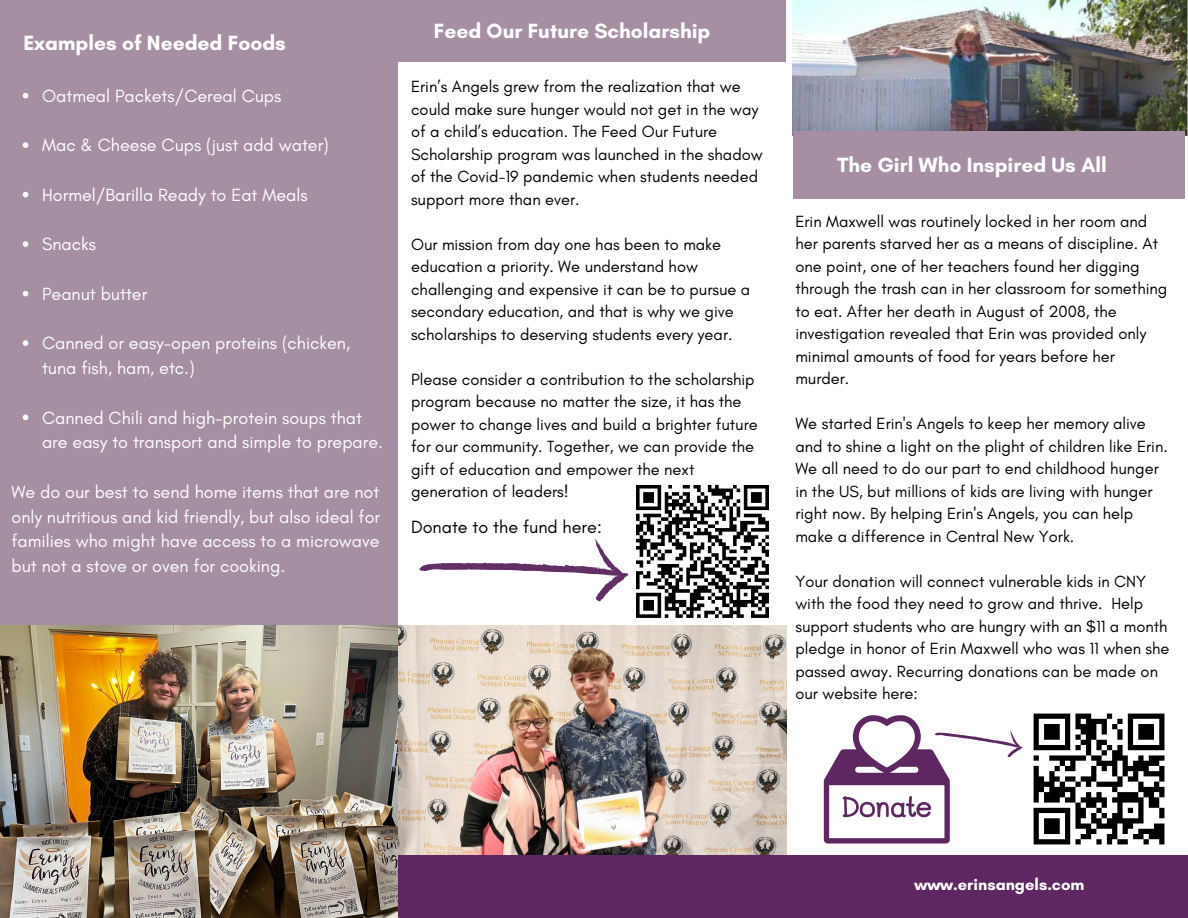
<style>
.page{position:relative;width:1188px;height:918px;background:#fff}
.page>*{position:absolute;margin:0;border:0;box-sizing:border-box;transform-origin:0 0}
.t1{font:700 21px "Glacial Indifference";color:#fff}
.t2{font:18px/24.8px "Glacial Indifference";color:#fff}
.t3{font:18px "Glacial Indifference";color:#000}
.t4{font:16.5px/22.5px "Glacial Indifference";color:#000}
.t5{font:700 16.5px "Glacial Indifference";color:#fff}
</style>
<div class="page">
<div style="left:396px;top:855px;width:792px;height:63px;background:#5e2761"></div>
<img style="left:397px;top:625px;width:389px;height:230px">
<div style="left:390px;top:0;width:396px;height:61px;background:#a68ea3"></div>
<div style="left:0;top:0;width:397px;height:918px;background:#a68ea3"></div>
<img style="left:0;top:625px;width:397px;height:293px">
<img style="left:793px;top:0;width:395px;height:136px">
<div style="left:793px;top:131px;width:391px;height:67px;background:#a68ea3"></div>
<div style="left:1034px;top:714px;width:36px;height:5px;background:#000"></div>
<div style="left:1128px;top:714px;width:36px;height:5px;background:#000"></div>
<div style="left:1044px;top:724px;width:16px;height:5px;background:#000"></div>
<div style="left:1138px;top:724px;width:16px;height:5px;background:#000"></div>
<div style="left:1044px;top:729px;width:16px;height:6px;background:#000"></div>
<div style="left:1138px;top:729px;width:16px;height:6px;background:#000"></div>
<div style="left:1044px;top:735px;width:16px;height:5px;background:#000"></div>
<div style="left:1138px;top:735px;width:16px;height:5px;background:#000"></div>
<svg style="left:1034px;top:719px;width:5px;height:26px"></svg>
<svg style="left:1159px;top:719px;width:5px;height:26px"></svg>
<div style="left:1034px;top:745px;width:36px;height:5px;background:#000"></div>
<div style="left:1128px;top:745px;width:36px;height:5px;background:#000"></div>
<div style="left:1149px;top:755px;width:15px;height:6px;background:#000"></div>
<div style="left:1133px;top:761px;width:26px;height:5px;background:#000"></div>
<div style="left:1123px;top:766px;width:26px;height:5px;background:#000"></div>
<svg style="left:1034px;top:755px;width:5px;height:21px"></svg>
<div style="left:1144px;top:771px;width:20px;height:5px;background:#000"></div>
<div style="left:1034px;top:776px;width:10px;height:6px;background:#000"></div>
<div style="left:1034px;top:782px;width:21px;height:5px;background:#000"></div>
<div style="left:1034px;top:787px;width:10px;height:5px;background:#000"></div>
<div style="left:1138px;top:787px;width:26px;height:5px;background:#000"></div>
<div style="left:1044px;top:792px;width:21px;height:5px;background:#000"></div>
<svg style="left:1049px;top:714px;width:95px;height:83px"></svg>
<div style="left:1117px;top:792px;width:21px;height:5px;background:#000"></div>
<div style="left:1144px;top:792px;width:10px;height:5px;background:#000"></div>
<svg style="left:1154px;top:766px;width:10px;height:31px"></svg>
<svg style="left:1034px;top:792px;width:5px;height:11px"></svg>
<div style="left:1044px;top:797px;width:16px;height:6px;background:#000"></div>
<div style="left:1065px;top:797px;width:10px;height:6px;background:#000"></div>
<div style="left:1081px;top:797px;width:26px;height:6px;background:#000"></div>
<div style="left:1112px;top:797px;width:32px;height:6px;background:#000"></div>
<div style="left:1149px;top:797px;width:10px;height:6px;background:#000"></div>
<div style="left:1086px;top:803px;width:10px;height:5px;background:#000"></div>
<div style="left:1149px;top:803px;width:10px;height:5px;background:#000"></div>
<div style="left:1034px;top:808px;width:36px;height:5px;background:#000"></div>
<div style="left:1075px;top:808px;width:11px;height:5px;background:#000"></div>
<div style="left:1075px;top:813px;width:11px;height:5px;background:#000"></div>
<svg style="left:1091px;top:803px;width:16px;height:15px"></svg>
<div style="left:1112px;top:813px;width:11px;height:5px;background:#000"></div>
<svg style="left:1117px;top:803px;width:27px;height:15px"></svg>
<svg style="left:1159px;top:808px;width:5px;height:10px"></svg>
<div style="left:1044px;top:818px;width:16px;height:6px;background:#000"></div>
<div style="left:1091px;top:818px;width:11px;height:6px;background:#000"></div>
<div style="left:1107px;top:818px;width:37px;height:6px;background:#000"></div>
<div style="left:1044px;top:824px;width:16px;height:5px;background:#000"></div>
<div style="left:1075px;top:824px;width:16px;height:5px;background:#000"></div>
<div style="left:1096px;top:824px;width:21px;height:5px;background:#000"></div>
<div style="left:1123px;top:824px;width:10px;height:5px;background:#000"></div>
<div style="left:1154px;top:824px;width:10px;height:5px;background:#000"></div>
<div style="left:1044px;top:829px;width:16px;height:5px;background:#000"></div>
<div style="left:1086px;top:829px;width:10px;height:5px;background:#000"></div>
<svg style="left:1123px;top:829px;width:5px;height:5px"></svg>
<div style="left:1138px;top:829px;width:26px;height:5px;background:#000"></div>
<svg style="left:1034px;top:813px;width:5px;height:26px"></svg>
<div style="left:1081px;top:834px;width:10px;height:5px;background:#000"></div>
<div style="left:1133px;top:834px;width:11px;height:5px;background:#000"></div>
<div style="left:1149px;top:834px;width:15px;height:5px;background:#000"></div>
<div style="left:1034px;top:839px;width:36px;height:5px;background:#000"></div>
<svg style="left:1065px;top:803px;width:16px;height:41px"></svg>
<svg style="left:1096px;top:829px;width:21px;height:15px"></svg>
<div style="left:1117px;top:839px;width:11px;height:5px;background:#000"></div>
<svg style="left:1144px;top:839px;width:5px;height:5px"></svg>
<svg style="left:1159px;top:839px;width:5px;height:5px"></svg>
<svg style="left:824px;top:715px;width:199px;height:129px"></svg>
<svg style="left:419px;top:484px;width:350px;height:134px"></svg>
<svg style="left:23px;top:93px;width:5px;height:5px"></svg>
<svg style="left:23px;top:142px;width:5px;height:6px"></svg>
<svg style="left:23px;top:192px;width:5px;height:5px"></svg>
<svg style="left:23px;top:241px;width:5px;height:6px"></svg>
<svg style="left:23px;top:291px;width:5px;height:5px"></svg>
<svg style="left:23px;top:340px;width:5px;height:6px"></svg>
<svg style="left:23px;top:415px;width:5px;height:5px"></svg>
<p class="t1" style="left:24px;top:30px;width:264px">Examples of Needed Foods</p>
<p class="t2" style="left:42px;top:83px;width:241px">Oatmeal Packets/Cereal Cups</p>
<p class="t2" style="left:42px;top:133px;width:288px">Mac &amp; Cheese Cups (just add water)</p>
<p class="t2" style="left:42px;top:182px;width:267px">Hormel/Barilla Ready to Eat Meals</p>
<p class="t2" style="left:42px;top:232px;width:55px">Snacks</p>
<p class="t2" style="left:42px;top:281px;width:107px">Peanut butter</p>
<p class="t2" style="left:42px;top:331px;width:310px">Canned or easy-open proteins (chicken, tuna fish, ham, etc.)</p>
<p class="t2" style="left:42px;top:405px;width:343px">Canned Chili and high-protein soups that are easy to transport and simple to prepare.</p>
<p class="t2" style="left:11px;top:479px;width:370px;text-align:justify">We do our best to send home items that are not only nutritious and kid friendly, but also ideal for families who might have access to a microwave but not a stove or oven for cooking.</p>
<p class="t1" style="left:434px;top:18px;width:278px">Feed Our Future Scholarship</p>
<p class="t4" style="left:411px;top:75px;width:353px">Erin’s Angels grew from the realization that we could make sure hunger would not get in the way of a child’s education. The Feed Our Future Scholarship program was launched in the shadow of the Covid-19 pandemic when students needed support more than ever.</p>
<p class="t4" style="left:411px;top:233px;width:341px">Our mission from day one has been to make education a priority. We understand how challenging and expensive it can be to pursue a secondary education, and that is why we give scholarships to deserving students every year.</p>
<p class="t4" style="left:411px;top:368px;width:348px">Please consider a contribution to the scholarship program because no matter the size, it has the power to change lives and build a brighter future for our community. Together, we can provide the gift of education and empower the next generation of leaders!</p>
<p class="t3" style="left:411px;top:516px;width:192px">Donate to the fund here:</p>
<p class="t1" style="left:837px;top:152px;width:271px">The Girl Who Inspired Us All</p>
<p class="t4" style="left:795px;top:210px;width:374px">Erin Maxwell was routinely locked in her room and her parents starved her as a means of discipline. At one point, one of her teachers found her digging through the trash can in her classroom for something to eat. After her death in August of 2008, the investigation revealed that Erin was provided only minimal amounts of food for years before her murder.</p>
<p class="t4" style="left:795px;top:412px;width:374px">We started Erin's Angels to keep her memory alive and to shine a light on the plight of children like Erin.<br>We all need to do our part to end childhood hunger in the US, but millions of kids are living with hunger right now. By helping Erin's Angels, you can help make a difference in Central New York.</p>
<p class="t4" style="left:795px;top:570px;width:376px">Your donation will connect vulnerable kids in CNY with the food they need to grow and thrive. Help support students who are hungry with an $11 a month pledge in honor of Erin Maxwell who was 11 when she passed away. Recurring donations can be made on our website here:</p>
<p class="t5" style="left:914px;top:875px;width:172px">www.erinsangels.com</p>
</div>
